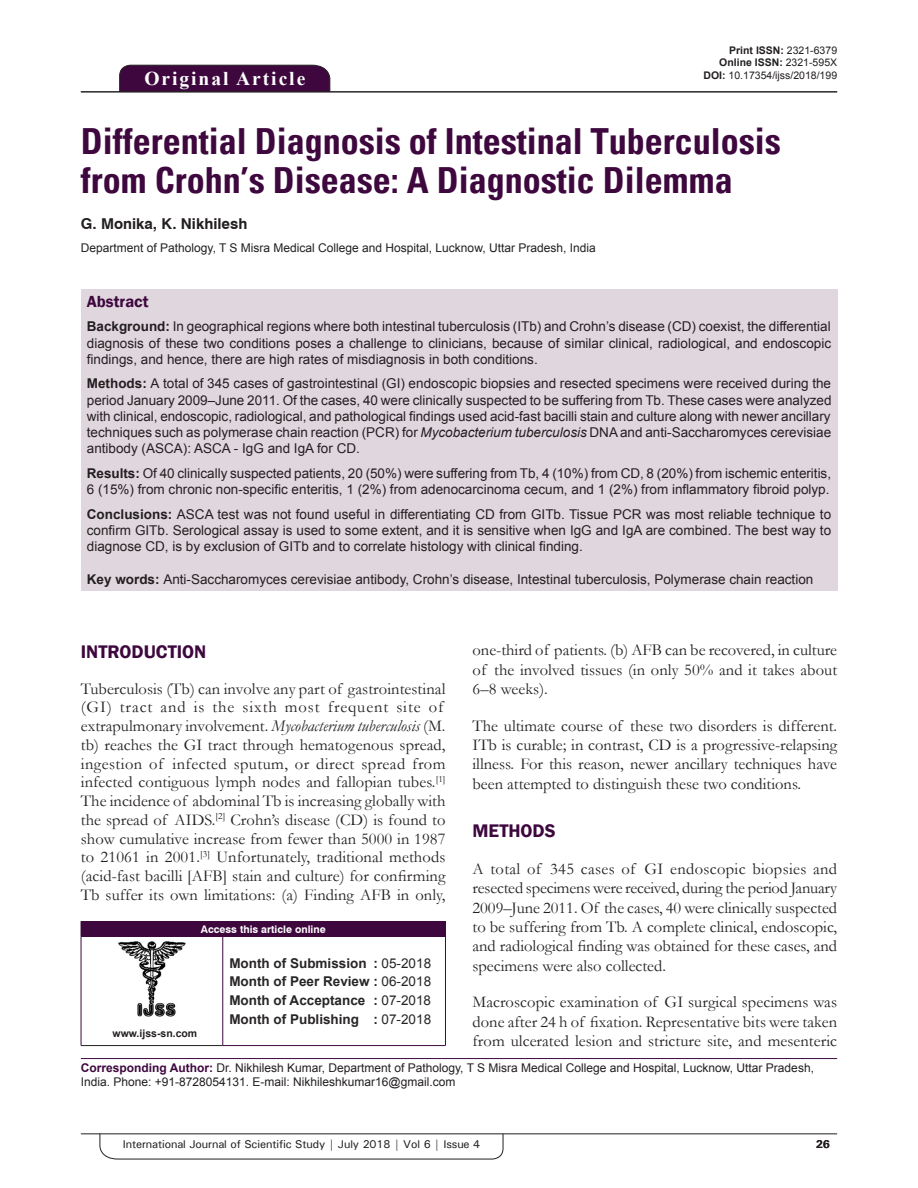
<style>
.page{position:relative;width:918px;height:1188px;background:#fff}
.page>*{position:absolute;margin:0;border:0;box-sizing:border-box;transform-origin:0 0}
.AT{font:700 condensed 36px/39px "Univers";color:#3e083e}
.AH{font:700 19.5px "Times New Roman";letter-spacing:.1em;color:#fff}
.t1{font:600 18.75px "Franklin Gothic";color:#3e083e}
.TX{font:16.5px/19.4px "Garamond";letter-spacing:.005em;color:#231f20;text-align:justify}
.ABSH{font:600 16.5px "Franklin Gothic";color:#3e083e}
.AU{font:700 15px "Swiss 721 BT";color:#231f20}
.ABS_1{font:13.5px/16.2px "Arial";color:#231f20;text-align:justify}
.KWD{font:13.5px "Arial";color:#231f20}
.HIS{font:700 13.5px/18.8px "Arial";color:#282526;text-align:justify}
.ADD{font:12px/14.4px "Arial";color:#231f20}
.AFF{font:12px "Arial";color:#231f20}
.RF{font:500 11.25px "Univers";letter-spacing:-.01em;color:#231f20}
.t2{font:700 11.25px "Univers";color:#231f20}
.DOI{font:700 10.5px "Arial";color:#231f20}
.DOI-2{font:10.5px "Arial";color:#231f20}
.AAO{font:700 10.5px "Swiss 721 BT";color:#fff}
.Web{font:700 10.5px "Arial";color:#231f20}
.s1{font-weight:400}
.s2{font-weight:700}
.s3{font-style:italic}
.s4{font-weight:700;color:#3e083e}
</style>
<div class="page">
<hr style="left:81px;top:1134px;width:756px;height:1px;background:#231f20">
<svg style="left:100px;top:1133px;width:403px;height:26px"></svg>
<div style="left:119px;top:65px;width:211px;height:26px;background:#3e083e"></div>
<hr style="left:81px;top:91px;width:756px;height:1px;background:#231f20">
<div style="left:81px;top:289px;width:756px;height:301px;background:#e0d7de"></div>
<div style="left:81px;top:921px;width:364px;height:15px;background:#3e083e"></div>
<svg style="left:445px;top:921px;width:1px;height:15px"></svg>
<hr style="left:81px;top:936px;width:142px;height:1px;background:#3e083e">
<hr style="left:81px;top:936px;width:1px;height:109px;background:#3e083e">
<hr style="left:81px;top:1045px;width:142px;height:1px;background:#231f20">
<hr style="left:223px;top:936px;width:223px;height:1px;background:#3e083e">
<hr style="left:223px;top:936px;width:1px;height:109px;background:#3e083e">
<hr style="left:445px;top:936px;width:1px;height:109px;background:#3e083e">
<hr style="left:223px;top:1045px;width:223px;height:1px;background:#3e083e">
<img style="left:118px;top:941px;width:68px;height:76px">
<hr style="left:81px;top:1058px;width:756px;height:1px;background:#3e083e">
<p class="AH" style="left:144px;top:64px;width:162px">Original Article</p>
<p class="DOI" style="left:729px;top:42px;width:109px">Print ISSN: <span class="s1">2321-6379</span></p>
<p class="DOI" style="left:719px;top:55px;width:119px">Online ISSN: <span class="s1">2321-595X</span></p>
<p class="DOI-2" style="left:704px;top:68px;width:135px"><span class="s2">DOI:</span> 10.17354/ijss/2018/199</p>
<p class="AT" style="left:81px;top:122px;width:701px">Differential Diagnosis of Intestinal Tuberculosis from Crohn’s Disease: A Diagnostic Dilemma</p>
<p class="AU" style="left:81px;top:215px;width:168px">G. Monika, K. Nikhilesh</p>
<p class="AFF" style="left:81px;top:240px;width:516px">Department of Pathology, T S Misra Medical College and Hospital, Lucknow, Uttar Pradesh, India</p>
<p class="ABSH" style="left:87px;top:291px;width:63px">Abstract</p>
<p class="ABS_1" style="left:87px;top:318px;width:746px"><span class="s2">Background:</span> In geographical regions where both intestinal tuberculosis (ITb) and Crohn’s disease (CD) coexist, the differential diagnosis of these two conditions poses a challenge to clinicians, because of similar clinical, radiological, and endoscopic findings, and hence, there are high rates of misdiagnosis in both conditions.</p>
<p class="ABS_1" style="left:87px;top:376px;width:746px"><span class="s2">Methods:</span> A total of 345 cases of gastrointestinal (GI) endoscopic biopsies and resected specimens were received during the period January 2009–June 2011. Of the cases, 40 were clinically suspected to be suffering from Tb. These cases were analyzed with clinical, endoscopic, radiological, and pathological findings used acid-fast bacilli stain and culture along with newer ancillary techniques such as polymerase chain reaction (PCR) for <span class="s3">Mycobacterium tuberculosis</span> DNA and anti-Saccharomyces cerevisiae antibody (ASCA): ASCA - IgG and IgA for CD.</p>
<p class="ABS_1" style="left:87px;top:465px;width:746px"><span class="s2">Results:</span> Of 40 clinically suspected patients, 20 (50%) were suffering from Tb, 4 (10%) from CD, 8 (20%) from ischemic enteritis,<br>6 (15%) from chronic non-specific enteritis, 1 (2%) from adenocarcinoma cecum, and 1 (2%) from inflammatory fibroid polyp.</p>
<p class="ABS_1" style="left:87px;top:506px;width:746px"><span class="s2">Conclusions:</span> ASCA test was not found useful in differentiating CD from GITb. Tissue PCR was most reliable technique to confirm GITb. Serological assay is used to some extent, and it is sensitive when IgG and IgA are combined. The best way to diagnose CD, is by exclusion of GITb and to correlate histology with clinical finding.</p>
<p class="KWD" style="left:87px;top:570px;width:728px"><span class="s2">Key words:</span> Anti-Saccharomyces cerevisiae antibody, Crohn’s disease, Intestinal tuberculosis, Polymerase chain reaction</p>
<p class="TX" style="left:473px;top:640px;width:366px">one-third of patients. (b) AFB can be recovered, in culture of the involved tissues (in only 50% and it takes about 6–8 weeks).</p>
<p class="TX" style="left:473px;top:715px;width:366px">The ultimate course of these two disorders is different.<br>ITb is curable; in contrast, CD is a progressive-relapsing illness. For this reason, newer ancillary techniques have been attempted to distinguish these two conditions.</p>
<h1 class="t1" style="left:473px;top:820px;width:85px">METHODS</h1>
<p class="TX" style="left:473px;top:859px;width:366px">A total of 345 cases of GI endoscopic biopsies and resected specimens were received, during the period January 2009–June 2011. Of the cases, 40 were clinically suspected to be suffering from Tb. A complete clinical, endoscopic, and radiological finding was obtained for these cases, and specimens were also collected.</p>
<p class="TX" style="left:473px;top:992px;width:366px">Macroscopic examination of GI surgical specimens was done after 24 h of fixation. Representative bits were taken from ulcerated lesion and stricture site, and mesenteric</p>
<h1 class="t1" style="left:81px;top:640px;width:127px">INTRODUCTION</h1>
<p class="TX" style="left:81px;top:679px;width:366px;line-height:18.8px;text-align:left">Tuberculosis (Tb) can involve any part of gastrointestinal (GI) tract and is the sixth most frequent site of extrapulmonary involvement. <span class="s3">Mycobacterium tuberculosis</span> (M. tb) reaches the GI tract through hematogenous spread, ingestion of infected sputum, or direct spread from infected contiguous lymph nodes and fallopian tubes.<sup>[1] </sup>The incidence of abdominal Tb is increasing globally with the spread of AIDS.<sup>[2]</sup> Crohn’s disease (CD) is found to show cumulative increase from fewer than 5000 in 1987 to 21061 in 2001.<sup>[3]</sup> Unfortunately, traditional methods (acid-fast bacilli [AFB] stain and culture) for confirming Tb suffer its own limitations: (a) Finding AFB in only,</p>
<p class="AAO" style="left:201px;top:922px;width:126px">Access this article online</p>
<p class="HIS" style="left:229px;top:954px;width:203px">Month of Submission : <span class="s1">05-2018<br></span>Month of Peer Review : <span class="s1">06-2018<br></span>Month of Acceptance : <span class="s1">07-2018<br></span>Month of Publishing : <span class="s1">07-2018</span></p>
<p class="ADD" style="left:81px;top:1060px;width:735px"><span class="s4">Corresponding Author:</span> Dr. Nikhilesh Kumar, Department of Pathology, T S Misra Medical College and Hospital, Lucknow, Uttar Pradesh,<br>India. Phone: +91-8728054131. E-mail: Nikhileshkumar16@gmail.com</p>
<p class="Web" style="left:113px;top:1026px;width:86px">www.ijss-sn.com</p>
<p class="RF" style="left:123px;top:1137px;width:359px">International Journal of Scientific Study | July 2018 | Vol 6 | Issue 4</p>
<p class="t2" style="left:816px;top:1137px;width:16px">26</p>
</div>
